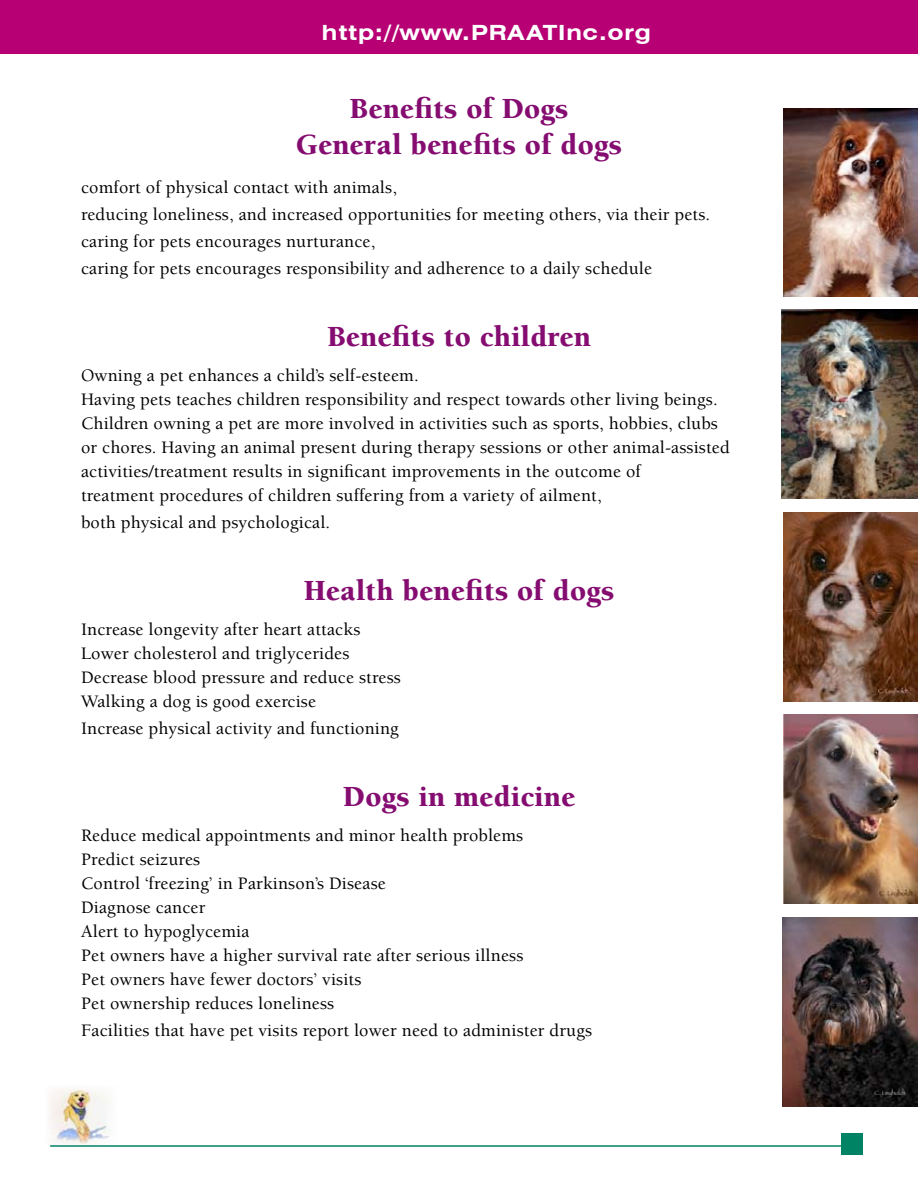
<style>
.page{position:relative;width:918px;height:1188px;background:#fff}
.page>*{position:absolute;margin:0;border:0;box-sizing:border-box;transform-origin:0 0}
.t1{font:900 30px/36px "Berkeley";letter-spacing:.01em;color:#850c70;text-align:center}
.t2{font:700 expanded 21px "Swiss 721 BT";letter-spacing:.05em;color:#fff}
.t3{font:500 18px/24px "Berkeley";letter-spacing:.01em;color:#000}
</style>
<div class="page">
<img style="left:50px;top:1088px;width:60px;height:56px">
<hr style="left:50px;top:1145px;width:798px;height:2px;background:#008265">
<div style="left:842px;top:1133px;width:21px;height:22px;background:#008265"></div>
<div style="left:0;top:0;width:918px;height:54px;background:#b60073"></div>
<img style="left:783px;top:715px;width:135px;height:189px">
<img style="left:782px;top:310px;width:136px;height:189px">
<img style="left:783px;top:108px;width:135px;height:188px">
<img style="left:783px;top:512px;width:135px;height:189px">
<img style="left:782px;top:917px;width:136px;height:190px">
<p class="t2" style="left:322px;top:20px;width:331px">http://www.praati nc.org</p>
<h1 class="t1" style="left:296px;top:91px;width:328px">Benefits of Dogs<br>General benefits of dogs</h1>
<p class="t3" style="left:81px;top:175px;width:631px;line-height:27px">comfort of physical contact with animals,<br>reducing loneliness, and increased opportunities for meeting others, via their pets. caring for pets encourages nurturance,<br>caring for pets encourages responsibility and adherence to a daily schedule</p>
<h1 class="t1" style="left:327px;top:319px;width:265px">Benefits to children</h1>
<p class="t3" style="left:81px;top:364px;width:650px">Owning a pet enhances a child’s self-esteem.<br>Having pets teaches children responsibility and respect towards other living beings.<br>Children owning a pet are more involved in activities such as sports, hobbies, clubs or chores. Having an animal present during therapy sessions or other animal-assisted activities/treatment results in significant improvements in the outcome of<br>treatment procedures of children suffering from a variety of ailment,</p>
<p class="t3" style="left:81px;top:511px;width:251px">both physical and psychological.</p>
<h1 class="t1" style="left:304px;top:573px;width:312px">Health benefits of dogs</h1>
<p class="t3" style="left:81px;top:618px;width:321px">Increase longevity after heart attacks Lower cholesterol and triglycerides Decrease blood pressure and reduce stress Walking a dog is good exercise</p>
<p class="t3" style="left:81px;top:717px;width:319px">Increase physical activity and functioning</p>
<h1 class="t1" style="left:343px;top:779px;width:234px">Dogs in medicine</h1>
<p class="t3" style="left:81px;top:823px;width:444px">Reduce medical appointments and minor health problems Predict seizures<br>Control ‘freezing’ in Parkinson’s Disease<br>Diagnose cancer<br>Alert to hypoglycemia<br>Pet owners have a higher survival rate after serious illness Pet owners have fewer doctors’ visits<br>Pet ownership reduces loneliness</p>
<p class="t3" style="left:81px;top:1018px;width:513px">Facilities that have pet visits report lower need to administer drugs</p>
</div>
